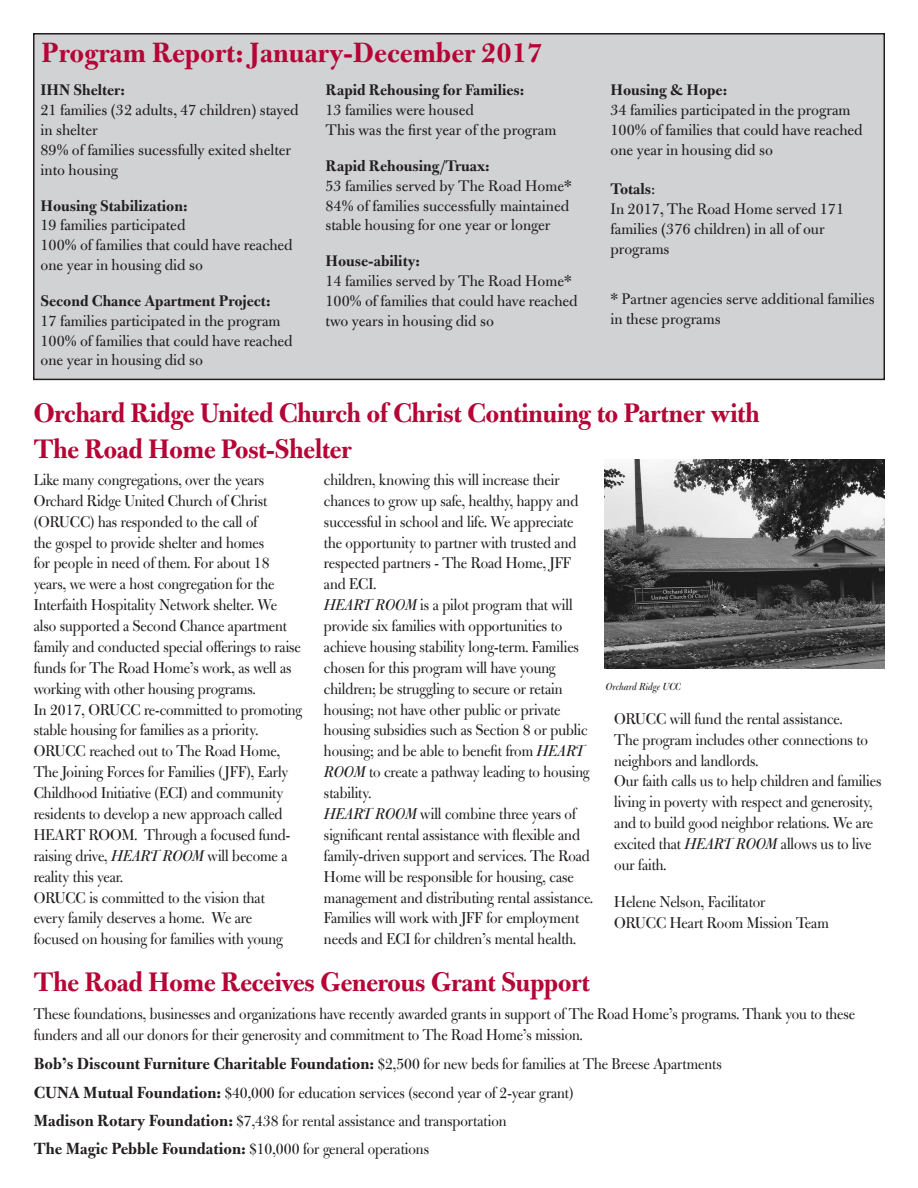
<style>
.page{position:relative;width:918px;height:1188px;background:#fff}
.page>*{position:absolute;margin:0;border:0;box-sizing:border-box;transform-origin:0 0}
.t1{font:30px/36px "Bulmer MT Std Bold Display";color:#b50536}
.t2{font:700 30px "Bulmer MT Std";color:#b50536}
.t3{font:17.4px/20.9px "Bulmer MT Std Display";color:#231f20}
.t4{font:16.5px/19.8px "Bulmer MT Std";color:#231f20}
.t5{font:700 16.5px "Bulmer MT Std";color:#231f20}
.t6{font:11.4px "Bulmer MT Std Italic Display";color:#231f20}
.s1{font-weight:700}
.s2{font-family:"Bulmer MT Std Italic Display"}
.s3{font-family:"Bulmer MT Std";font-weight:700}
</style>
<div class="page">
<img style="left:605px;top:459px;width:279px;height:210px">
<div style="left:34px;top:34px;width:850px;height:345px;background:#d1d2d4"></div>
<div style="left:33px;top:33px;width:852px;height:347px;border:2px solid #231f20"></div>
<h1 class="t2" style="left:41px;top:36px;width:503px">Program Report: January-December 2017</h1>
<p class="t5" style="left:40px;top:81px;width:86px">IHN Shelter:</p>
<p class="t4" style="left:40px;top:100px;width:260px">21 families (32 adults, 47 children) stayed in shelter<br>89% of families sucessfully exited shelter into housing</p>
<p class="t5" style="left:40px;top:197px;width:149px">Housing Stabilization:</p>
<p class="t4" style="left:40px;top:216px;width:254px">19 families participated<br>100% of families that could have reached one year in housing did so</p>
<p class="t5" style="left:40px;top:292px;width:232px">Second Chance Apartment Project:</p>
<p class="t4" style="left:40px;top:311px;width:254px">17 families participated in the program<br>100% of families that could have reached one year in housing did so</p>
<p class="t5" style="left:326px;top:81px;width:200px">Rapid Rehousing for Families:</p>
<p class="t4" style="left:326px;top:100px;width:232px">13 families were housed<br>This was the first year of the program</p>
<p class="t5" style="left:326px;top:157px;width:166px">Rapid Rehousing/Truax:</p>
<p class="t4" style="left:326px;top:176px;width:248px">53 families served by The Road Home*<br>84% of families successfully maintained stable housing for one year or longer</p>
<p class="t5" style="left:326px;top:252px;width:96px">House-ability:</p>
<p class="t4" style="left:326px;top:271px;width:254px">14 families served by The Road Home*<br>100% of families that could have reached two years in housing did so</p>
<p class="t5" style="left:611px;top:81px;width:118px">Housing &amp; Hope:</p>
<p class="t4" style="left:611px;top:100px;width:254px">34 families participated in the program<br>100% of families that could have reached one year in housing did so</p>
<p class="t4" style="left:611px;top:180px;width:235px"><span class="s1">Totals</span>:<br>In 2017, The Road Home served 171 families (376 children) in all of our programs</p>
<p class="t4" style="left:611px;top:289px;width:266px">* Partner agencies serve additional families in these programs</p>
<h1 class="t1" style="left:34px;top:396px;width:727px">Orchard Ridge United Church of Christ Continuing to Partner with<br>The Road Home Post-Shelter</h1>
<p class="t3" style="left:34px;top:470px;width:270px">Like many congregations, over the years Orchard Ridge United Church of Christ (ORUCC) has responded to the call of<br>the gospel to provide shelter and homes<br>for people in need of them. For about 18 years, we were a host congregation for the Interfaith Hospitality Network shelter. We also supported a Second Chance apartment family and conducted special offerings to raise funds for The Road Home’s work, as well as working with other housing programs.<br>In 2017, ORUCC re-committed to promoting stable housing for families as a priority.<br>ORUCC reached out to The Road Home, The Joining Forces for Families ( JFF), Early Childhood Initiative (ECI) and community residents to develop a new approach called HEART ROOM. Through a focused fund&shy;raising drive, <span class="s2">HEART ROOM</span> will become a reality this year.<br>ORUCC is committed to the vision that<br>every family deserves a home. We are<br>focused on housing for families with young</p>
<p class="t3" style="left:324px;top:470px;width:271px">children, knowing this will increase their chances to grow up safe, healthy, happy and successful in school and life. We appreciate the opportunity to partner with trusted and respected partners - The Road Home, JFF and ECI.<br><span class="s2">HEART ROOM</span> is a pilot program that will provide six families with opportunities to achieve housing stability long-term. Families chosen for this program will have young children; be struggling to secure or retain housing; not have other public or private housing subsidies such as Section 8 or public housing; and be able to benefit from <span class="s2">HEART ROOM</span> to create a pathway leading to housing stability.<br><span class="s2">HEART ROOM</span> will combine three years of significant rental assistance with flexible and family-driven support and services. The Road Home will be responsible for housing, case management and distributing rental assistance.<br>Families will work with JFF for employment needs and ECI for children’s mental health.</p>
<p class="t6" style="left:606px;top:681px;width:77px">Orchard Ridge UCC</p>
<p class="t3" style="left:614px;top:709px;width:269px">ORUCC will fund the rental assistance.<br>The program includes other connections to neighbors and landlords.<br>Our faith calls us to help children and families living in poverty with respect and generosity, and to build good neighbor relations. We are excited that <span class="s2">HEART ROOM</span> allows us to live our faith.</p>
<p class="t3" style="left:614px;top:892px;width:216px">Helene Nelson, Facilitator<br>ORUCC Heart Room Mission Team</p>
<h1 class="t1" style="left:34px;top:965px;width:558px">The Road Home Receives Generous Grant Support</h1>
<p class="t3" style="left:34px;top:1004px;width:823px">These foundations, businesses and organizations have recently awarded grants in support of The Road Home’s programs. Thank you to these funders and all our donors for their generosity and commitment to The Road Home’s mission.</p>
<p class="t3" style="left:34px;top:1051px;width:690px;line-height:28px"><span class="s3">Bob’s Discount Furniture Charitable Foundation:</span> $2,500 for new beds for families at The Breese Apartments <span class="s3">CUNA Mutual Foundation:</span> $40,000 for education services (second year of 2-year grant)<br><span class="s3">Madison Rotary Foundation:</span> $7,438 for rental assistance and transportation<br><span class="s3">The Magic Pebble Foundation:</span> $10,000 for general operations</p>
</div>
